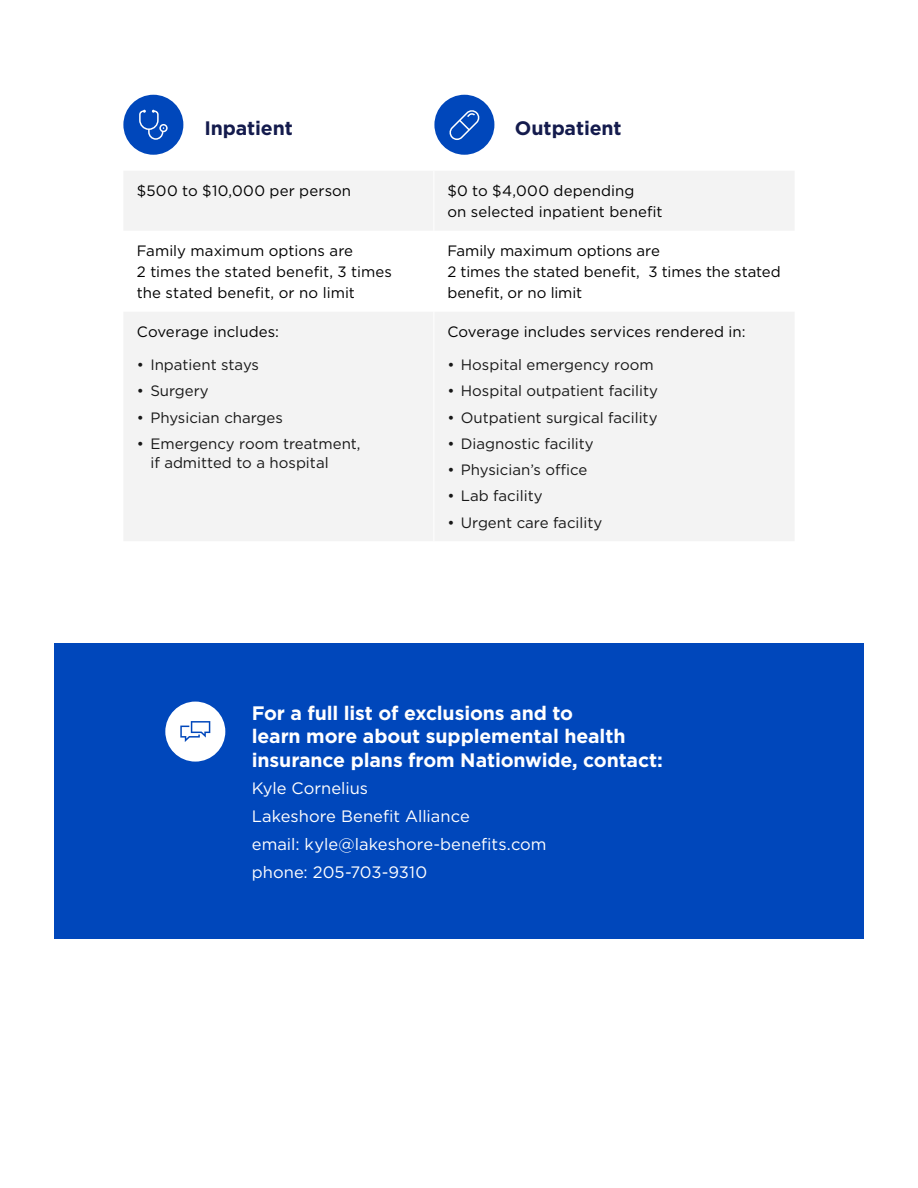
<style>
.page{position:relative;width:918px;height:1188px;background:#fff}
.page>*{position:absolute;margin:0;border:0;box-sizing:border-box;transform-origin:0 0}
.t1{font:700 19.5px/23.4px "Gotham";letter-spacing:-.005em;color:#fff}
.t2{font:700 19.5px "Gotham";letter-spacing:-.005em;color:#141b4d}
.t3{font:16.5px "Gotham";letter-spacing:.005em;color:#fff}
.t4{font:15px/21px "Gotham";letter-spacing:.005em;color:#000}
.Bullets{font:15px/19.5px "Gotham";color:#171717}
</style>
<div class="page">
<div style="left:54px;top:643px;width:810px;height:296px;background:#0047bb"></div>
<svg style="left:124px;top:171px;width:670px;height:370px;fill:#f3f3f3"></svg>
<hr style="left:434px;top:171px;width:1px;height:60px;background:#fff">
<hr style="left:434px;top:231px;width:1px;height:81px;background:#fff">
<hr style="left:434px;top:312px;width:1px;height:229px;background:#fff">
<svg style="left:434px;top:95px;width:60px;height:60px"></svg>
<svg style="left:123px;top:95px;width:60px;height:60px"></svg>
<svg style="left:165px;top:702px;width:60px;height:60px"></svg>
<h2 class="t2" style="left:204px;top:115px;width:90px">Inpatient</h2>
<h2 class="t2" style="left:515px;top:115px;width:108px">Outpatient</h2>
<p class="t4" style="left:137px;top:180px;width:216px">$500 to $10,000 per person</p>
<p class="t4" style="left:447px;top:180px;width:217px">$0 to $4,000 depending<br>on selected inpatient benefit</p>
<p class="t4" style="left:137px;top:240px;width:257px">Family maximum options are<br>2 times the stated benefit, 3 times the stated benefit, or no limit</p>
<p class="t4" style="left:447px;top:240px;width:335px">Family maximum options are<br>2 times the stated benefit, 3 times the stated benefit, or no limit</p>
<p class="t4" style="left:137px;top:321px;width:144px">Coverage includes:</p>
<p class="Bullets" style="left:137px;top:355px;width:124px">• Inpatient stays</p>
<p class="Bullets" style="left:137px;top:381px;width:73px">• Surgery</p>
<p class="Bullets" style="left:137px;top:407px;width:148px">• Physician charges</p>
<p class="Bullets" style="left:150px;top:434px;width:212px;text-indent:-14px">• Emergency room treatment, if admitted to a hospital</p>
<p class="t4" style="left:447px;top:321px;width:300px">Coverage includes services rendered in:</p>
<p class="Bullets" style="left:447px;top:355px;width:208px">• Hospital emergency room</p>
<p class="Bullets" style="left:447px;top:381px;width:212px">• Hospital outpatient facility</p>
<p class="Bullets" style="left:447px;top:407px;width:212px">• Outpatient surgical facility</p>
<p class="Bullets" style="left:447px;top:434px;width:148px">• Diagnostic facility</p>
<p class="Bullets" style="left:447px;top:460px;width:142px">• Physician’s office</p>
<p class="Bullets" style="left:447px;top:486px;width:97px">• Lab facility</p>
<p class="Bullets" style="left:447px;top:512px;width:156px">• Urgent care facility</p>
<h2 class="t1" style="left:252px;top:701px;width:413px">For a full list of exclusions and to<br>learn more about supplemental health insurance plans from Nationwide, contact:</h2>
<p class="t3" style="left:252px;top:778px;width:118px">Kyle Cornelius</p>
<p class="t3" style="left:252px;top:806px;width:220px">Lakeshore Benefit Alliance</p>
<p class="t3" style="left:252px;top:834px;width:296px">email: kyle@lakeshore-benefits.com</p>
<p class="t3" style="left:252px;top:861px;width:177px">phone: 205-703-9310</p>
</div>
